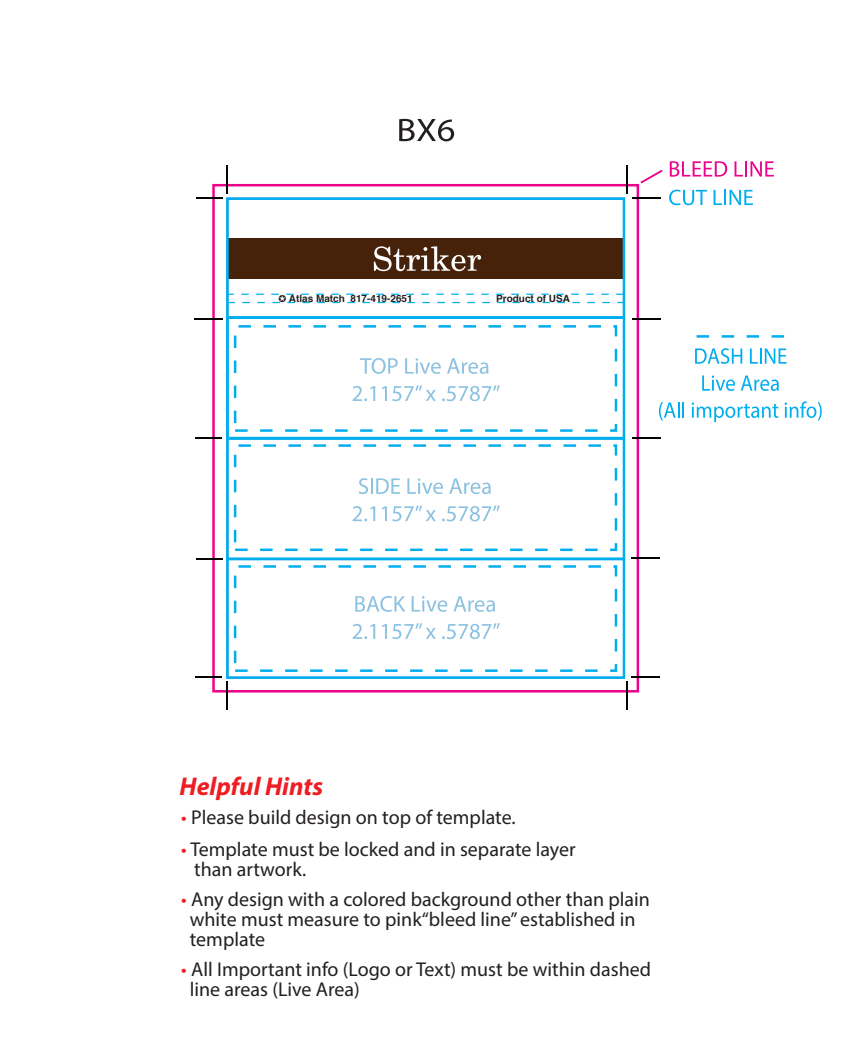
<style>
.page{position:relative;width:855px;height:1053px;background:#fff}
.page>*{position:absolute;margin:0;border:0;box-sizing:border-box;transform-origin:0 0}
.t1{font:italic 700 25.75px "Myriad Pro";color:#ee1d23}
.t2{font:20px/20px "Myriad Pro";color:#231f20}
.t3{font:700 10px "Helvetica";color:#231f20}
.s1{color:#ee1d23}
</style>
<div class="page">
<svg style="left:638px;top:161px;width:136px;height:44px"></svg>
<svg style="left:695px;top:348px;width:47px;height:16px"></svg>
<svg style="left:750px;top:348px;width:36px;height:15px"></svg>
<svg style="left:702px;top:375px;width:33px;height:16px"></svg>
<svg style="left:741px;top:375px;width:38px;height:16px"></svg>
<svg style="left:659px;top:402px;width:25px;height:18px"></svg>
<svg style="left:692px;top:402px;width:86px;height:20px"></svg>
<svg style="left:785px;top:401px;width:37px;height:19px"></svg>
<div style="left:227px;top:238px;width:397px;height:40px;background:#47220b"></div>
<div style="left:212px;top:184px;width:427px;height:508px;border:3px solid #ed028c"></div>
<svg style="left:227px;top:166px;width:1px;height:28px"></svg>
<hr style="left:196px;top:197px;width:27px;height:2px;background:#040503">
<hr style="left:632px;top:197px;width:29px;height:2px;background:#040503">
<svg style="left:626px;top:165px;width:1px;height:28px"></svg>
<svg style="left:194px;top:318px;width:28px;height:1px"></svg>
<hr style="left:195px;top:437px;width:27px;height:2px;background:#040503">
<svg style="left:196px;top:558px;width:26px;height:1px"></svg>
<svg style="left:195px;top:676px;width:32px;height:33px"></svg>
<hr style="left:626px;top:681px;width:2px;height:28px;background:#040503">
<svg style="left:632px;top:676px;width:28px;height:1px"></svg>
<hr style="left:632px;top:557px;width:28px;height:2px;background:#040503">
<hr style="left:632px;top:437px;width:29px;height:2px;background:#040503">
<svg style="left:632px;top:318px;width:29px;height:1px"></svg>
<svg style="left:374px;top:246px;width:107px;height:25px"></svg>
<div style="left:226px;top:197px;width:399px;height:122px;border:3px solid #00aeef"></div>
<div style="left:226px;top:316px;width:399px;height:124px;border:2px solid #00aeef"></div>
<div style="left:226px;top:437px;width:399px;height:123px;border:2px solid #00aeef"></div>
<div style="left:226px;top:557px;width:399px;height:122px;border:2px solid #00aeef"></div>
<div style="left:234px;top:444px;width:383px;height:107px;border:2px dashed #00aeef"></div>
<div style="left:234px;top:565px;width:383px;height:107px;border:2px dashed #00aeef"></div>
<div style="left:234px;top:325px;width:383px;height:107px;border:2px dashed #00aeef"></div>
<svg style="left:360px;top:358px;width:38px;height:16px"></svg>
<svg style="left:405px;top:358px;width:36px;height:16px"></svg>
<svg style="left:447px;top:358px;width:42px;height:16px"></svg>
<svg style="left:353px;top:386px;width:22px;height:15px"></svg>
<svg style="left:382px;top:385px;width:54px;height:16px"></svg>
<svg style="left:442px;top:385px;width:58px;height:16px"></svg>
<svg style="left:359px;top:478px;width:41px;height:16px"></svg>
<svg style="left:407px;top:478px;width:36px;height:16px"></svg>
<svg style="left:449px;top:478px;width:42px;height:16px"></svg>
<svg style="left:353px;top:506px;width:22px;height:15px"></svg>
<svg style="left:382px;top:505px;width:54px;height:16px"></svg>
<svg style="left:442px;top:505px;width:58px;height:16px"></svg>
<svg style="left:355px;top:596px;width:50px;height:16px"></svg>
<svg style="left:412px;top:596px;width:35px;height:16px"></svg>
<svg style="left:453px;top:596px;width:42px;height:16px"></svg>
<svg style="left:353px;top:624px;width:22px;height:15px"></svg>
<svg style="left:382px;top:623px;width:54px;height:16px"></svg>
<svg style="left:442px;top:623px;width:58px;height:16px"></svg>
<svg style="left:399px;top:119px;width:55px;height:22px"></svg>
<div style="left:227px;top:293px;width:398px;height:10px;border:1px dashed #00aeef"></div>
<svg style="left:697px;top:335px;width:12px;height:2px"></svg>
<svg style="left:722px;top:335px;width:12px;height:2px"></svg>
<svg style="left:747px;top:335px;width:12px;height:2px"></svg>
<svg style="left:772px;top:335px;width:12px;height:2px"></svg>
<p class="t3" style="left:279px;top:292px;width:136px">✪ Atlas Match 817-419-2651</p>
<p class="t3" style="left:496px;top:292px;width:75px">Product of USA</p>
<p class="t1" style="left:180px;top:776px;width:145px">Helpful Hints</p>
<p class="t2" style="left:181px;top:809px;width:336px"><span class="s1">•</span> Please build design on top of template.</p>
<p class="t2" style="left:194px;top:841px;width:383px;text-indent:-13px"><span class="s1">•</span> Template must be locked and in separate layer than artwork.</p>
<p class="t2" style="left:190px;top:891px;width:462px;text-indent:-8px"><span class="s1">•</span> Any design with a colored background other than plain white must measure to pink“bleed line” established in template</p>
<p class="t2" style="left:190px;top:961px;width:463px;text-indent:-8px"><span class="s1">•</span> All Important info (Logo or Text) must be within dashed line areas (Live Area)</p>
</div>
